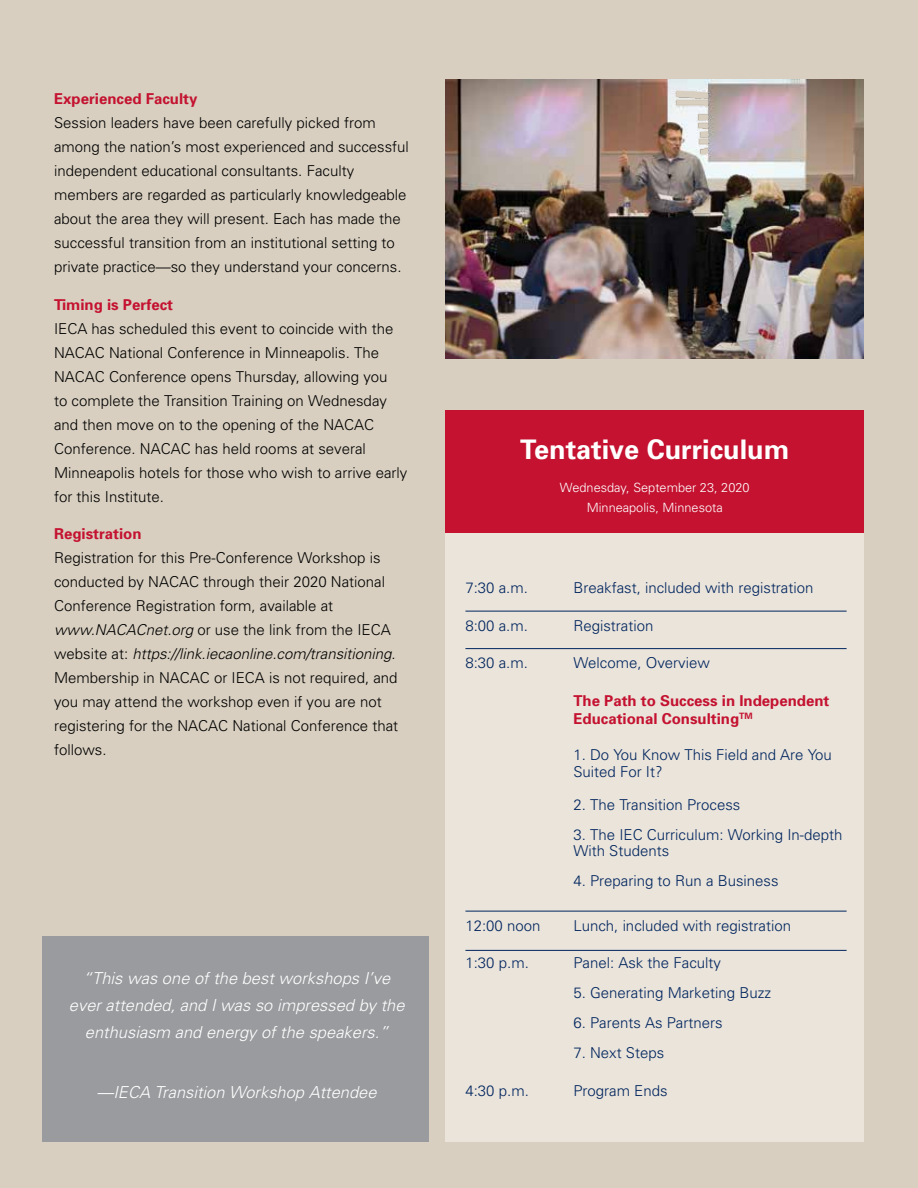
<style>
.page{position:relative;width:918px;height:1188px;background:#d8cfc0}
.page>*{position:absolute;margin:0;border:0;box-sizing:border-box;transform-origin:0 0}
.t1{font:700 27px "Univers";color:#fff}
.t2{font:italic 300 16.5px/27px "Univers";color:#fff;text-align:center}
.t3{font:300 15px/24px "Univers";color:#000}
.t4{font:300 15px/16.5px "Univers";color:#00245d}
.t5{font:700 15px/18px "Univers";color:#c41230}
.t6{font:300 12.75px/19.5px "Univers";color:#fff;text-align:center}
.s1{font-style:italic}
</style>
<div class="page">
<div style="left:446px;top:483px;width:418px;height:659px;background:#eae4db"></div>
<hr style="left:465px;top:611px;width:382px;height:1px;background:#00245d">
<hr style="left:465px;top:648px;width:382px;height:1px;background:#00245d">
<hr style="left:465px;top:911px;width:382px;height:1px;background:#00245d">
<hr style="left:465px;top:950px;width:382px;height:1px;background:#00245d">
<div style="left:446px;top:410px;width:418px;height:123px;background:#c41230"></div>
<div style="left:43px;top:937px;width:386px;height:205px;background:#999b9e"></div>
<img style="left:446px;top:79px;width:418px;height:279px">
<p class="t5" style="left:54px;top:89px;width:145px">Experienced Faculty</p>
<p class="t3" style="left:54px;top:111px;width:356px">Session leaders have been carefully picked from among the nation’s most experienced and successful independent educational consultants. Faculty members are regarded as particularly knowledgeable about the area they will present. Each has made the successful transition from an institutional setting to private practice—so they understand your concerns.</p>
<p class="t5" style="left:54px;top:295px;width:120px">Timing is Perfect</p>
<p class="t3" style="left:54px;top:316px;width:355px">IECA has scheduled this event to coincide with the NACAC National Conference in Minneapolis. The NACAC Conference opens Thursday, allowing you<br>to complete the Transition Training on Wednesday and then move on to the opening of the NACAC Conference. NACAC has held rooms at several Minneapolis hotels for those who wish to arrive early for this Institute.</p>
<p class="t5" style="left:54px;top:524px;width:89px">Registration</p>
<p class="t3" style="left:54px;top:546px;width:346px">Registration for this Pre-Conference Workshop is conducted by NACAC through their 2020 National Conference Registration form, available at <span class="s1">www.NACACnet.org</span> or use the link from the IECA website at: <span class="s1">https://link.iecaonline.com/transitioning</span>.<br>Membership in NACAC or IECA is not required, and you may attend the workshop even if you are not registering for the NACAC National Conference that follows.</p>
<p class="t2" style="left:69px;top:964px;width:337px">“This was one of the best workshops I’ve ever attended, and I was so impressed by the enthusiasm and energy of the speakers.”</p>
<p class="t2" style="left:97px;top:1079px;width:281px">—IECA Transition Workshop Attendee</p>
<h1 class="t1" style="left:520px;top:432px;width:271px">Tentative Curriculum</h1>
<p class="t6" style="left:560px;top:478px;width:191px">Wednesday, September 23, 2020<br>Minneapolis, Minnesota</p>
<p class="t4" style="left:465px;top:579px;width:64px">7:30 a.m.</p>
<p class="t4" style="left:573px;top:579px;width:242px">Breakfast, included with registration</p>
<p class="t4" style="left:465px;top:617px;width:64px">8:00 a.m.</p>
<p class="t4" style="left:573px;top:617px;width:82px">Registration</p>
<p class="t4" style="left:465px;top:654px;width:64px">8:30 a.m.</p>
<p class="t4" style="left:573px;top:654px;width:138px">Welcome, Overview</p>
<p class="t5" style="left:573px;top:691px;width:257px">The Path to Success in Independent<br>Educational Consulting<sup>TM</sup></p>
<p class="t4" style="left:573px;top:747px;width:260px">1. Do You Know This Field and Are You<br>Suited For It?</p>
<p class="t4" style="left:573px;top:796px;width:169px">2. The Transition Process</p>
<p class="t4" style="left:573px;top:826px;width:271px">3. The IEC Curriculum: Working In-depth<br>With Students</p>
<p class="t4" style="left:573px;top:873px;width:207px">4. Preparing to Run a Business</p>
<p class="t4" style="left:465px;top:917px;width:77px">12:00 noon</p>
<p class="t4" style="left:573px;top:917px;width:219px">Lunch, included with registration</p>
<p class="t4" style="left:465px;top:954px;width:65px">1:30 p.m.</p>
<p class="t4" style="left:573px;top:954px;width:149px">Panel: Ask the Faculty</p>
<p class="t4" style="left:573px;top:984px;width:199px">5. Generating Marketing Buzz</p>
<p class="t4" style="left:573px;top:1014px;width:151px">6. Parents As Partners</p>
<p class="t4" style="left:573px;top:1044px;width:92px">7. Next Steps</p>
<p class="t4" style="left:465px;top:1082px;width:65px">4:30 p.m.</p>
<p class="t4" style="left:573px;top:1082px;width:96px">Program Ends</p>
</div>
